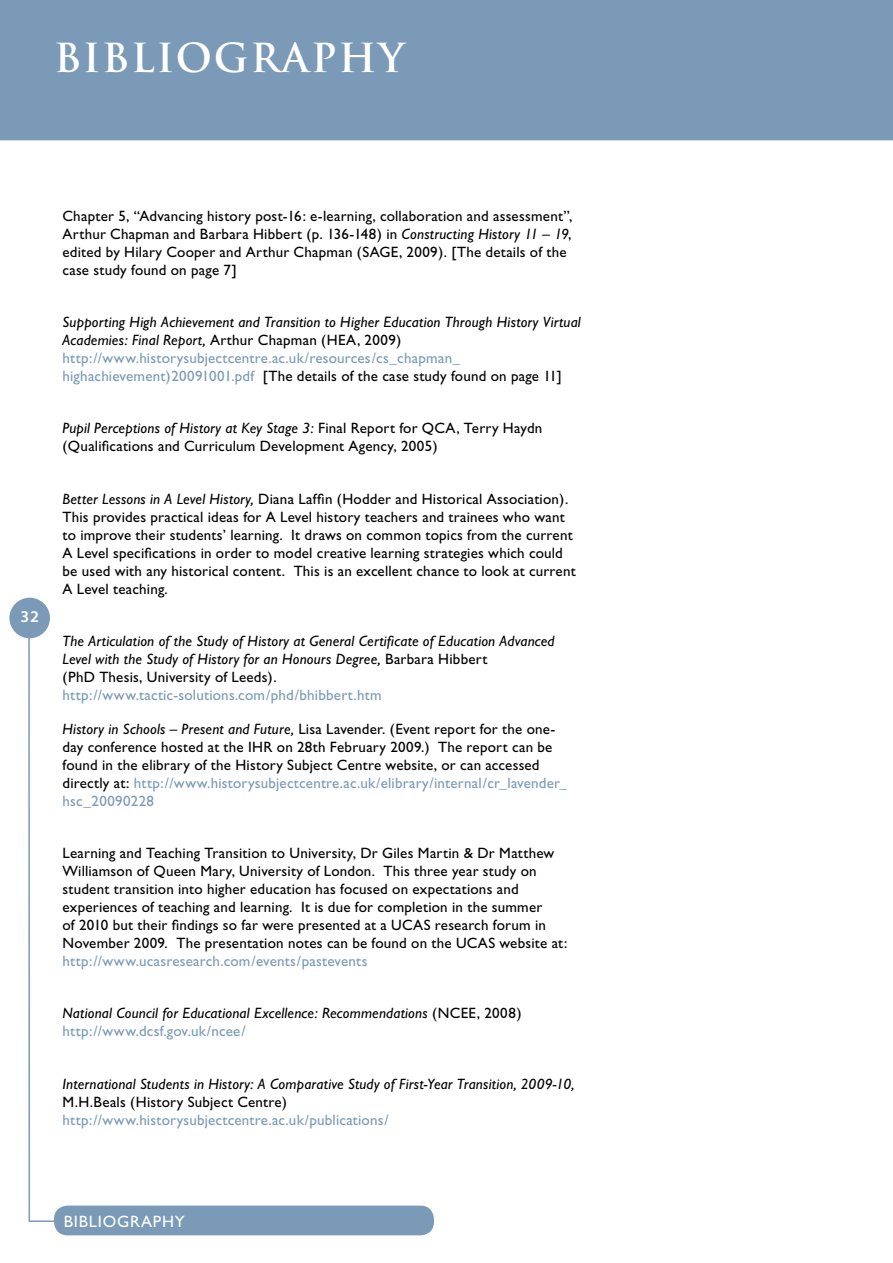
<style>
.page{position:relative;width:893px;height:1263px;background:#fff}
.page>*{position:absolute;margin:0;border:0;box-sizing:border-box;transform-origin:0 0}
.t1{font:700 39px "Trajan Pro";letter-spacing:.05em;color:#fff}
.t2{font:16.5px "Gill Sans";letter-spacing:.05em;color:#fff}
.t3{font:600 16.5px "Myriad Pro";color:#fff}
.t4{font:15px/18px "Gill Sans";letter-spacing:.015em;color:#000}
.t5{font:italic 15px/18px "Gill Sans";letter-spacing:.015em;color:#000}
.t6{font:15px "Gill Sans";letter-spacing:.015em;color:#7a9ab7}
.s1{font-style:italic}
.s2{font-style:normal}
.s3{font-style:normal;color:#7a9ab7}
.s4{color:#7a9ab7}
</style>
<div class="page">
<svg style="left:28px;top:633px;width:32px;height:589px"></svg>
<div style="left:9px;top:598px;width:41px;height:40px;background:#7a9ab7;border-radius:50%"></div>
<div style="left:54px;top:1205px;width:380px;height:30px;background:#7a9ab7;border-radius:14px"></div>
<div style="left:0;top:0;width:893px;height:140px;background:#7a9ab7"></div>
<h1 class="t1" style="left:54px;top:33px;width:352px">BIBLIOGRAPHY</h1>
<p class="t3" style="left:20px;top:606px;width:20px">32</p>
<p class="t4" style="left:63px;top:207px;width:511px">Chapter 5, “Advancing history post-16: e-learning, collaboration and assessment”, Arthur Chapman and Barbara Hibbert (p. 136-148) in <span class="s1">Constructing History 11 – 19</span>, edited by Hilary Cooper and Arthur Chapman (SAGE, 2009). [The details of the case study found on page 7]</p>
<p class="t5" style="left:63px;top:313px;width:520px">Supporting High Achievement and Transition to Higher Education Through History Virtual Academies: Final Report, <span class="s2">Arthur Chapman (HEA, 2009) </span><span class="s3">http://www.historysubjectcentre.ac.uk/resources/cs_chapman_ highachievement)20091001.pdf</span> <span class="s2">[The details of the case study found on page 11]</span></p>
<p class="t4" style="left:63px;top:419px;width:481px"><span class="s1">Pupil Perceptions of History at Key Stage 3:</span> Final Report for QCA, Terry Haydn (Qualifications and Curriculum Development Agency, 2005)</p>
<p class="t4" style="left:63px;top:490px;width:515px"><span class="s1">Better Lessons in A Level History,</span> Diana Laffin (Hodder and Historical Association).<br>This provides practical ideas for A Level history teachers and trainees who want to improve their students’ learning. It draws on common topics from the current A Level specifications in order to model creative learning strategies which could be used with any historical content. This is an excellent chance to look at current A Level teaching.</p>
<p class="t5" style="left:63px;top:632px;width:494px">The Articulation of the Study of History at General Certificate of Education Advanced<br>Level with the Study of History for an Honours Degree, <span class="s2">Barbara Hibbert<br>(PhD Thesis, University of Leeds).</span></p>
<p class="t6" style="left:63px;top:686px;width:321px">http://www.tactic-solutions.com/phd/bhibbert.htm</p>
<p class="t4" style="left:63px;top:720px;width:506px"><span class="s1">History in Schools – Present and Future,</span> Lisa Lavender. (Event report for the one&shy;day conference hosted at the IHR on 28th February 2009.) The report can be found in the elibrary of the History Subject Centre website, or can accessed directly at: <span class="s4">http://www.historysubjectcentre.ac.uk/elibrary/internal/cr_lavender_ hsc_20090228</span></p>
<p class="t4" style="left:63px;top:844px;width:506px">Learning and Teaching Transition to University, Dr Giles Martin &amp; Dr Matthew Williamson of Queen Mary, University of London. This three year study on student transition into higher education has focused on expectations and experiences of teaching and learning. It is due for completion in the summer<br>of 2010 but their findings so far were presented at a UCAS research forum in November 2009. The presentation notes can be found on the UCAS website at:</p>
<p class="t6" style="left:63px;top:952px;width:306px">http://www.ucasresearch.com/events/pastevents</p>
<p class="t5" style="left:63px;top:1004px;width:460px">National Council for Educational Excellence: Recommendations <span class="s2">(NCEE, 2008) </span><span class="s3">http://www.dcsf.gov.uk/ncee/</span></p>
<p class="t5" style="left:63px;top:1075px;width:513px">International Students in History: A Comparative Study of First-Year Transition, 2009-10,</p>
<p class="t4" style="left:63px;top:1093px;width:226px">M.H.Beals (History Subject Centre)</p>
<p class="t6" style="left:63px;top:1111px;width:328px">http://www.historysubjectcentre.ac.uk/publications/</p>
<p class="t2" style="left:64px;top:1212px;width:123px">BIBLIOGRAPHY</p>
</div>
